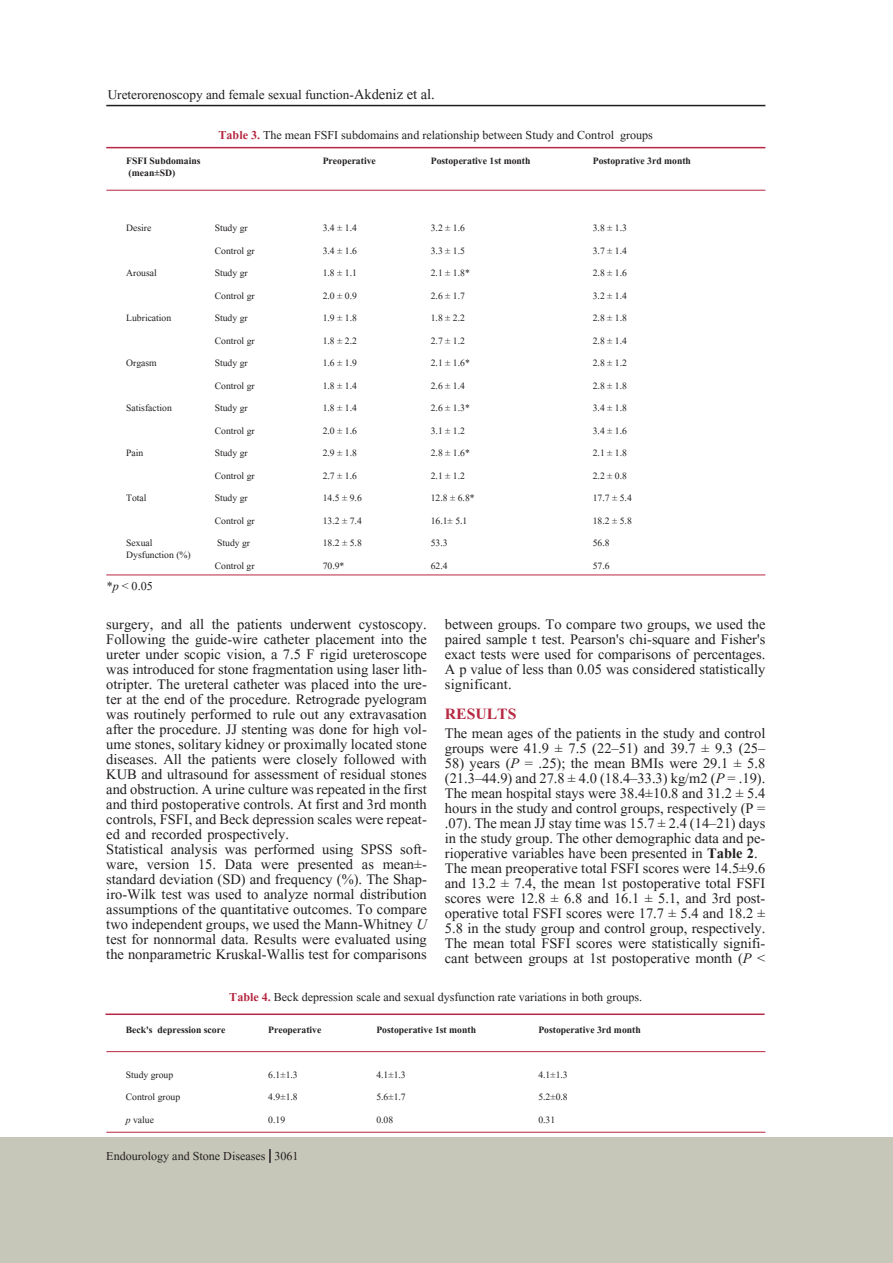
<style>
.page{position:relative;width:893px;height:1263px;background:#fff}
.page>*{position:absolute;margin:0;border:0;box-sizing:border-box;transform-origin:0 0}
.t1{font:700 19.5px "Aparajita";color:#b62841}
.t2{font:18px/15px "Aparajita";color:#231f20;text-align:justify}
.t3{font:16.5px "Aparajita";color:#231f20}
.t4{font:15px "Aparajita";color:#231f20}
.t5{font:12px "Aparajita";color:#231f20}
.t6{font:700 12px "Aparajita";color:#231f20}
.s1{font-size:18px}
.s2{font-weight:700;color:#b62841}
.s3{font-style:italic}
.s4{font-weight:700}
</style>
<div class="page">
<div style="left:0;top:1137px;width:893px;height:126px;background:#c7c7b9"></div>
<hr style="left:106px;top:105px;width:659px;height:1px;background:#231f20">
<hr style="left:106px;top:147px;width:659px;height:1px;background:#b62841">
<hr style="left:106px;top:190px;width:659px;height:1px;background:#b62841">
<hr style="left:106px;top:574px;width:659px;height:1px;background:#b62841">
<hr style="left:106px;top:1051px;width:659px;height:1px;background:#b62841">
<hr style="left:105px;top:1013px;width:660px;height:2px;background:#b62841">
<hr style="left:106px;top:1132px;width:659px;height:1px;background:#b62841">
<svg style="left:269px;top:1149px;width:2px;height:14px"></svg>
<p class="t3" style="left:108px;top:86px;width:329px">Ureterorenoscopy and female sexual function-<span class="s1">Akdeniz et al.</span></p>
<p class="t4" style="left:219px;top:127px;width:436px"><span class="s2">Table 3.</span> The mean FSFI subdomains and relationship between Study and Control groups</p>
<p class="t6" style="left:126px;top:155px;width:76px">FSFI Subdomains</p>
<p class="t6" style="left:323px;top:155px;width:55px">Preoperative</p>
<p class="t6" style="left:431px;top:155px;width:101px">Postoperative 1st month</p>
<p class="t6" style="left:593px;top:155px;width:100px">Postoprative 3rd month</p>
<p class="t6" style="left:129px;top:167px;width:48px">(mean±SD)</p>
<p class="t5" style="left:126px;top:222px;width:27px">Desire</p>
<p class="t5" style="left:215px;top:222px;width:34px">Study gr</p>
<p class="t5" style="left:323px;top:222px;width:36px">3.4 ± 1.4</p>
<p class="t5" style="left:431px;top:222px;width:36px">3.2 ± 1.6</p>
<p class="t5" style="left:593px;top:222px;width:36px">3.8 ± 1.3</p>
<p class="t5" style="left:215px;top:245px;width:41px">Control gr</p>
<p class="t5" style="left:323px;top:245px;width:36px">3.4 ± 1.6</p>
<p class="t5" style="left:431px;top:245px;width:36px">3.3 ± 1.5</p>
<p class="t5" style="left:593px;top:245px;width:36px">3.7 ± 1.4</p>
<p class="t5" style="left:126px;top:267px;width:32px">Arousal</p>
<p class="t5" style="left:215px;top:267px;width:34px">Study gr</p>
<p class="t5" style="left:323px;top:267px;width:36px">1.8 ± 1.1</p>
<p class="t5" style="left:431px;top:267px;width:41px">2.1 ± 1.8*</p>
<p class="t5" style="left:593px;top:267px;width:36px">2.8 ± 1.6</p>
<p class="t5" style="left:215px;top:290px;width:41px">Control gr</p>
<p class="t5" style="left:323px;top:290px;width:36px">2.0 ± 0.9</p>
<p class="t5" style="left:431px;top:290px;width:36px">2.6 ± 1.7</p>
<p class="t5" style="left:593px;top:290px;width:36px">3.2 ± 1.4</p>
<p class="t5" style="left:126px;top:312px;width:47px">Lubrication</p>
<p class="t5" style="left:215px;top:312px;width:34px">Study gr</p>
<p class="t5" style="left:323px;top:312px;width:36px">1.9 ± 1.8</p>
<p class="t5" style="left:431px;top:312px;width:36px">1.8 ± 2.2</p>
<p class="t5" style="left:593px;top:312px;width:36px">2.8 ± 1.8</p>
<p class="t5" style="left:215px;top:335px;width:41px">Control gr</p>
<p class="t5" style="left:323px;top:335px;width:36px">1.8 ± 2.2</p>
<p class="t5" style="left:431px;top:335px;width:36px">2.7 ± 1.2</p>
<p class="t5" style="left:593px;top:335px;width:36px">2.8 ± 1.4</p>
<p class="t5" style="left:126px;top:357px;width:32px">Orgasm</p>
<p class="t5" style="left:215px;top:357px;width:34px">Study gr</p>
<p class="t5" style="left:323px;top:357px;width:36px">1.6 ± 1.9</p>
<p class="t5" style="left:431px;top:357px;width:41px">2.1 ± 1.6*</p>
<p class="t5" style="left:593px;top:357px;width:36px">2.8 ± 1.2</p>
<p class="t5" style="left:215px;top:380px;width:41px">Control gr</p>
<p class="t5" style="left:323px;top:380px;width:36px">1.8 ± 1.4</p>
<p class="t5" style="left:431px;top:380px;width:36px">2.6 ± 1.4</p>
<p class="t5" style="left:593px;top:380px;width:36px">2.8 ± 1.8</p>
<p class="t5" style="left:126px;top:402px;width:47px">Satisfaction</p>
<p class="t5" style="left:215px;top:402px;width:34px">Study gr</p>
<p class="t5" style="left:323px;top:402px;width:36px">1.8 ± 1.4</p>
<p class="t5" style="left:431px;top:402px;width:41px">2.6 ± 1.3*</p>
<p class="t5" style="left:593px;top:402px;width:36px">3.4 ± 1.8</p>
<p class="t5" style="left:215px;top:425px;width:41px">Control gr</p>
<p class="t5" style="left:323px;top:425px;width:36px">2.0 ± 1.6</p>
<p class="t5" style="left:431px;top:425px;width:36px">3.1 ± 1.2</p>
<p class="t5" style="left:593px;top:425px;width:36px">3.4 ± 1.6</p>
<p class="t5" style="left:126px;top:447px;width:19px">Pain</p>
<p class="t5" style="left:215px;top:447px;width:34px">Study gr</p>
<p class="t5" style="left:323px;top:447px;width:36px">2.9 ± 1.8</p>
<p class="t5" style="left:431px;top:447px;width:41px">2.8 ± 1.6*</p>
<p class="t5" style="left:593px;top:447px;width:36px">2.1 ± 1.8</p>
<p class="t5" style="left:215px;top:470px;width:41px">Control gr</p>
<p class="t5" style="left:323px;top:470px;width:36px">2.7 ± 1.6</p>
<p class="t5" style="left:431px;top:470px;width:36px">2.1 ± 1.2</p>
<p class="t5" style="left:593px;top:470px;width:36px">2.2 ± 0.8</p>
<p class="t5" style="left:126px;top:492px;width:22px">Total</p>
<p class="t5" style="left:215px;top:492px;width:34px">Study gr</p>
<p class="t5" style="left:323px;top:492px;width:41px">14.5 ± 9.6</p>
<p class="t5" style="left:431px;top:492px;width:45px">12.8 ± 6.8*</p>
<p class="t5" style="left:593px;top:492px;width:41px">17.7 ± 5.4</p>
<p class="t5" style="left:215px;top:515px;width:41px">Control gr</p>
<p class="t5" style="left:323px;top:515px;width:41px">13.2 ± 7.4</p>
<p class="t5" style="left:431px;top:515px;width:38px">16.1± 5.1</p>
<p class="t5" style="left:593px;top:515px;width:41px">18.2 ± 5.8</p>
<p class="t5" style="left:126px;top:537px;width:28px">Sexual</p>
<p class="t5" style="left:217px;top:537px;width:34px">Study gr</p>
<p class="t5" style="left:323px;top:537px;width:41px">18.2 ± 5.8</p>
<p class="t5" style="left:431px;top:537px;width:18px">53.3</p>
<p class="t5" style="left:593px;top:537px;width:18px">56.8</p>
<p class="t5" style="left:126px;top:549px;width:66px">Dysfunction (%)</p>
<p class="t5" style="left:215px;top:560px;width:41px">Control gr</p>
<p class="t5" style="left:323px;top:560px;width:23px">70.9*</p>
<p class="t5" style="left:431px;top:560px;width:18px">62.4</p>
<p class="t5" style="left:593px;top:560px;width:18px">57.6</p>
<p class="t4" style="left:107px;top:579px;width:48px">*<span class="s3">p</span> &lt; 0.05</p>
<p class="t2" style="left:106px;top:618px;width:322px">surgery, and all the patients underwent cystoscopy.<br>Following the guide-wire catheter placement into the ureter under scopic vision, a 7.5 F rigid ureteroscope was introduced for stone fragmentation using laser lith&shy;otripter. The ureteral catheter was placed into the ure&shy;ter at the end of the procedure. Retrograde pyelogram was routinely performed to rule out any extravasation after the procedure. JJ stenting was done for high vol&shy;ume stones, solitary kidney or proximally located stone diseases. All the patients were closely followed with KUB and ultrasound for assessment of residual stones and obstruction. A urine culture was repeated in the first and third postoperative controls. At first and 3rd month controls, FSFI, and Beck depression scales were repeat&shy;ed and recorded prospectively.</p>
<p class="t2" style="left:106px;top:843px;width:322px">Statistical analysis was performed using SPSS soft&shy;ware, version 15. Data were presented as mean±- standard deviation (SD) and frequency (%). The Shap&shy;iro-Wilk test was used to analyze normal distribution assumptions of the quantitative outcomes. To compare two independent groups, we used the Mann-Whitney <span class="s3">U </span>test for nonnormal data. Results were evaluated using the nonparametric Kruskal-Wallis test for comparisons</p>
<p class="t2" style="left:445px;top:618px;width:322px">between groups. To compare two groups, we used the paired sample t test. Pearson's chi-square and Fisher's exact tests were used for comparisons of percentages.<br>A p value of less than 0.05 was considered statistically significant.</p>
<p class="t1" style="left:445px;top:705px;width:73px">RESULTS</p>
<p class="t2" style="left:445px;top:728px;width:322px">The mean ages of the patients in the study and control groups were 41.9 ± 7.5 (22–51) and 39.7 ± 9.3 (25–</p>
<p class="t2" style="left:445px;top:758px;width:322px">58) years (<span class="s3">P</span> = .25); the mean BMIs were 29.1 ± 5.8 (21.3–44.9) and 27.8 ± 4.0 (18.4–33.3) kg/m2 (<span class="s3">P</span> = .19).<br>The mean hospital stays were 38.4±10.8 and 31.2 ± 5.4 hours in the study and control groups, respectively (P = .07). The mean JJ stay time was 15.7 ± 2.4 (14–21) days in the study group. The other demographic data and pe&shy;rioperative variables have been presented in <span class="s4">Table 2</span>.</p>
<p class="t2" style="left:445px;top:863px;width:322px">The mean preoperative total FSFI scores were 14.5±9.6 and 13.2 ± 7.4, the mean 1st postoperative total FSFI scores were 12.8 ± 6.8 and 16.1 ± 5.1, and 3rd post&shy;operative total FSFI scores were 17.7 ± 5.4 and 18.2 ± 5.8 in the study group and control group, respectively.<br>The mean total FSFI scores were statistically signifi&shy;cant between groups at 1st postoperative month (<span class="s3">P</span> &lt;</p>
<p class="t4" style="left:229px;top:989px;width:414px"><span class="s2">Table 4.</span> Beck depression scale and sexual dysfunction rate variations in both groups.</p>
<p class="t6" style="left:126px;top:1024px;width:101px">Beck's depression score</p>
<p class="t6" style="left:268px;top:1024px;width:55px">Preoperative</p>
<p class="t6" style="left:376px;top:1024px;width:101px">Postoperative 1st month</p>
<p class="t6" style="left:538px;top:1024px;width:104px">Postoperative 3rd month</p>
<p class="t5" style="left:126px;top:1068px;width:49px">Study group</p>
<p class="t5" style="left:268px;top:1068px;width:31px">6.1±1.3</p>
<p class="t5" style="left:376px;top:1068px;width:31px">4.1±1.3</p>
<p class="t5" style="left:538px;top:1068px;width:31px">4.1±1.3</p>
<p class="t5" style="left:126px;top:1091px;width:56px">Control group</p>
<p class="t5" style="left:268px;top:1091px;width:31px">4.9±1.8</p>
<p class="t5" style="left:376px;top:1091px;width:31px">5.6±1.7</p>
<p class="t5" style="left:538px;top:1091px;width:31px">5.2±0.8</p>
<p class="t5" style="left:126px;top:1113px;width:30px"><span class="s3">p</span> value</p>
<p class="t5" style="left:268px;top:1113px;width:18px">0.19</p>
<p class="t5" style="left:376px;top:1113px;width:18px">0.08</p>
<p class="t5" style="left:538px;top:1113px;width:18px">0.31</p>
<p class="t4" style="left:106px;top:1149px;width:194px">Endourology and Stone Diseases 3061</p>
</div>
